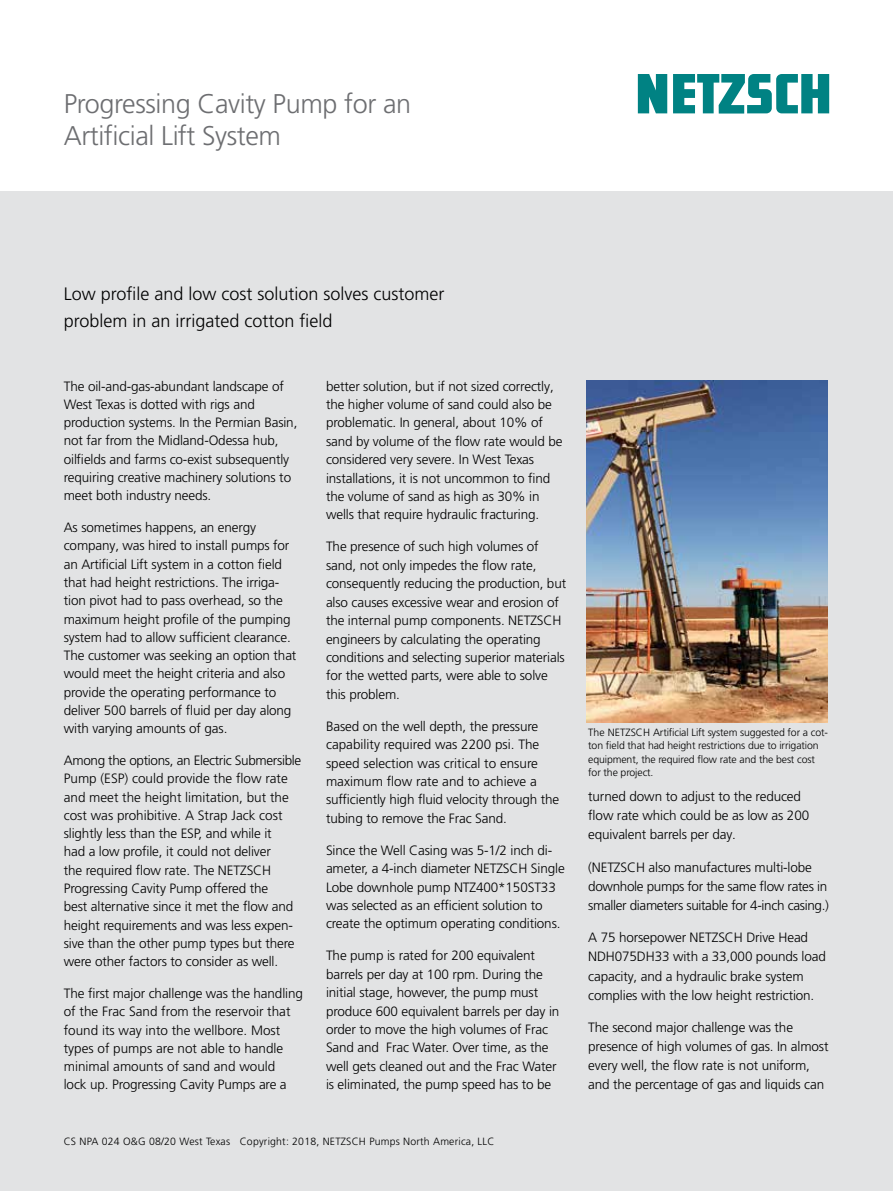
<style>
.page{position:relative;width:893px;height:1191px;background:#fff}
.page>*{position:absolute;margin:0;border:0;box-sizing:border-box;transform-origin:0 0}
.t1{font:300 27px/32.4px "Frutiger LT Pro";letter-spacing:-.015em;color:#6d6e71}
.t2{font:300 18px/27px "Frutiger LT Pro";color:#000}
.t3{font:300 13.5px/18.3px "Frutiger LT Pro";letter-spacing:-.01em;color:#000}
.t4{font:300 10.5px/13.5px "Frutiger LT Pro";letter-spacing:-.01em;color:#000}
.t5{font:300 10.5px "Frutiger LT Pro";letter-spacing:.02em;color:#000}
</style>
<div class="page">
<div style="left:0;top:191px;width:893px;height:1000px;background:#e2e3e4"></div>
<svg style="left:638px;top:74px;width:191px;height:40px"></svg>
<img style="left:587px;top:380px;width:241px;height:343px">
<h1 class="t1" style="left:64px;top:87px;width:349px">Progressing Cavity Pump for an<br>Artificial Lift System</h1>
<h2 class="t2" style="left:64px;top:280px;width:382px">Low profile and low cost solution solves customer problem in an irrigated cotton field</h2>
<p class="t3" style="left:64px;top:377px;width:235px">The oil-and-gas-abundant landscape of West Texas is dotted with rigs and production systems. In the Permian Basin, not far from the Midland-Odessa hub, oilfields and farms co-exist subsequently requiring creative machinery solutions to meet both industry needs.</p>
<p class="t3" style="left:64px;top:518px;width:234px">As sometimes happens, an energy company, was hired to install pumps for an Artificial Lift system in a cotton field that had height restrictions. The irriga&shy;tion pivot had to pass overhead, so the maximum height profile of the pumping system had to allow sufficient clearance.<br>The customer was seeking an option that would meet the height criteria and also provide the operating performance to deliver 500 barrels of fluid per day along with varying amounts of gas.</p>
<p class="t3" style="left:64px;top:751px;width:239px">Among the options, an Electric Submersible Pump (ESP) could provide the flow rate and meet the height limitation, but the cost was prohibitive. A Strap Jack cost slightly less than the ESP, and while it<br>had a low profile, it could not deliver<br>the required flow rate. The NETZSCH Progressing Cavity Pump offered the<br>best alternative since it met the flow and height requirements and was less expen&shy;sive than the other pump types but there were other factors to consider as well.</p>
<p class="t3" style="left:64px;top:984px;width:241px">The first major challenge was the handling of the Frac Sand from the reservoir that found its way into the wellbore. Most types of pumps are not able to handle minimal amounts of sand and would<br>lock up. Progressing Cavity Pumps are a</p>
<p class="t3" style="left:326px;top:377px;width:238px">better solution, but if not sized correctly, the higher volume of sand could also be problematic. In general, about 10% of sand by volume of the flow rate would be considered very severe. In West Texas installations, it is not uncommon to find the volume of sand as high as 30% in wells that require hydraulic fracturing.</p>
<p class="t3" style="left:326px;top:537px;width:242px">The presence of such high volumes of sand, not only impedes the flow rate, consequently reducing the production, but also causes excessive wear and erosion of the internal pump components. NETZSCH engineers by calculating the operating conditions and selecting superior materials for the wetted parts, were able to solve this problem.</p>
<p class="t3" style="left:326px;top:717px;width:235px">Based on the well depth, the pressure capability required was 2200 psi. The speed selection was critical to ensure maximum flow rate and to achieve a sufficiently high fluid velocity through the tubing to remove the Frac Sand.</p>
<p class="t3" style="left:326px;top:841px;width:240px">Since the Well Casing was 5-1/2 inch di&shy;ameter, a 4-inch diameter NETZSCH Single Lobe downhole pump NTZ400*150ST33 was selected as an efficient solution to create the optimum operating conditions.</p>
<p class="t3" style="left:326px;top:946px;width:235px">The pump is rated for 200 equivalent barrels per day at 100 rpm. During the initial stage, however, the pump must produce 600 equivalent barrels per day in order to move the high volumes of Frac Sand and Frac Water. Over time, as the well gets cleaned out and the Frac Water is eliminated, the pump speed has to be</p>
<p class="t5" style="left:64px;top:1135px;width:432px">CS NPA 024 O&amp;G 08/20 West Texas Copyright: 2018, NETZSCH Pumps North America, LLC</p>
<p class="t4" style="left:588px;top:725px;width:241px">The NETZSCH Artificial Lift system suggested for a cot&shy;ton field that had height restrictions due to irrigation equipment, the required flow rate and the best cost for the project.</p>
<p class="t3" style="left:588px;top:787px;width:222px;line-height:19px">turned down to adjust to the reduced flow rate which could be as low as 200 equivalent barrels per day.</p>
<p class="t3" style="left:588px;top:857px;width:242px;line-height:19px">(NETZSCH also manufactures multi-lobe downhole pumps for the same flow rates in smaller diameters suitable for 4-inch casing.)</p>
<p class="t3" style="left:588px;top:928px;width:239px;line-height:19px">A 75 horsepower NETZSCH Drive Head NDH075DH33 with a 33,000 pounds load capacity, and a hydraulic brake system complies with the low height restriction.</p>
<p class="t3" style="left:588px;top:1018px;width:242px;line-height:19px">The second major challenge was the presence of high volumes of gas. In almost every well, the flow rate is not uniform, and the percentage of gas and liquids can</p>
</div>
